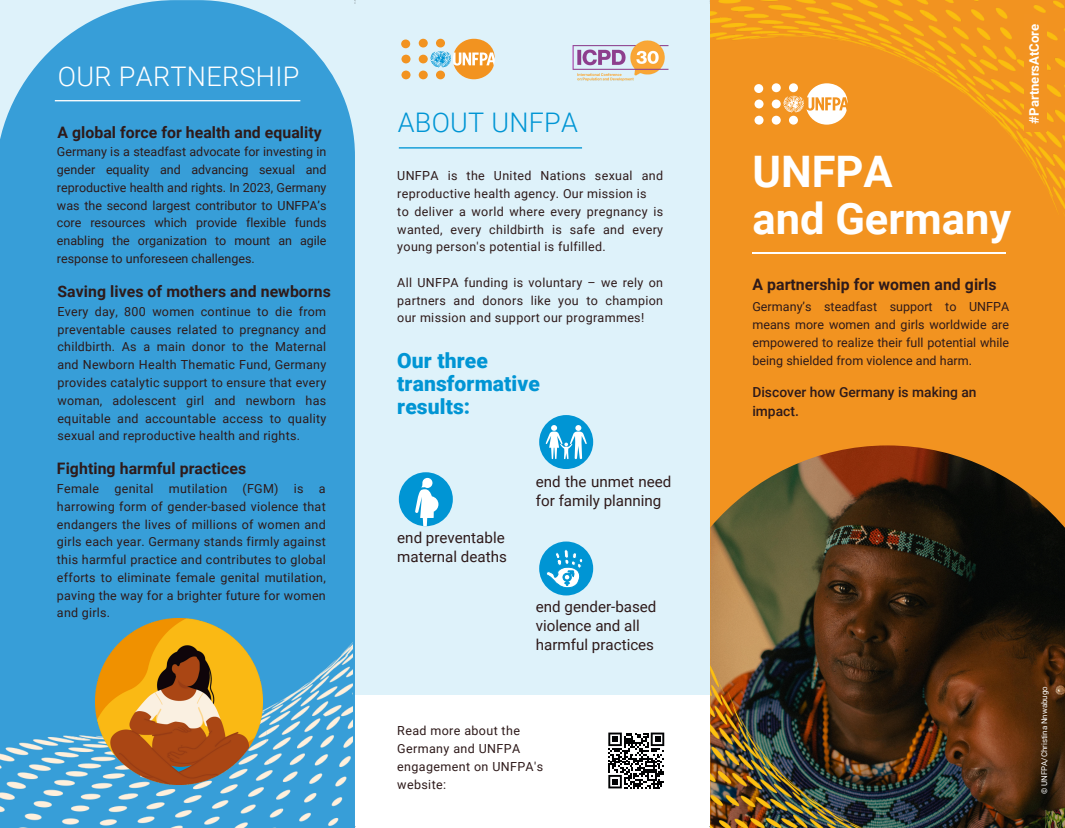
<style>
.page{position:relative;width:1065px;height:828px;background:#fff}
.page>*{position:absolute;margin:0;border:0;box-sizing:border-box;transform-origin:0 0}
.t1{font:700 43.5px/47.4px "Roboto";color:#fff}
.t2{font:300 27px "Roboto";letter-spacing:.015em;color:#fff}
.t3{font:300 27px "Roboto";letter-spacing:.01em;color:#0095d4}
.t4{font:900 21px/22.8px "Roboto";letter-spacing:.005em;color:#0095d4}
.t5{font:700 15.75px "Roboto";letter-spacing:.005em;color:#2e1a1a}
.t6{font:15.12px/18.8px "Roboto";color:#2e1a1a}
.t7{font:500 13.88px/18.8px "Roboto";color:#2e1a1a}
.t8{font:700 13.12px "Roboto";color:#fff}
.t9{font:12.5px/17.8px "Roboto";letter-spacing:.025em;color:#2e1a1a;text-align:justify}
.t10{font:7.88px "Roboto";color:#fff}
</style>
<div class="page">
<div style="left:0;top:0;width:709px;height:695px;background:#def2fa"></div>
<div style="left:0;top:0;width:355px;height:828px;background:#379ed8"></div>
<hr style="left:55px;top:100px;width:245px;height:1px;background:#fff">
<hr style="left:398px;top:147px;width:184px;height:2px;background:#0095d4">
<div style="left:418px;top:55px;width:9px;height:8px;background:#f29320;border-radius:50%"></div>
<div style="left:418px;top:71px;width:9px;height:8px;background:#f29320;border-radius:50%"></div>
<div style="left:418px;top:39px;width:9px;height:8px;background:#f29320;border-radius:50%"></div>
<div style="left:401px;top:55px;width:9px;height:8px;background:#f29320;border-radius:50%"></div>
<div style="left:401px;top:71px;width:9px;height:8px;background:#f29320;border-radius:50%"></div>
<div style="left:401px;top:39px;width:9px;height:9px;background:#f29320;border-radius:50%"></div>
<svg style="left:430px;top:39px;width:65px;height:40px"></svg>
<div style="left:539px;top:541px;width:54px;height:54px;background:#0095d4;border-radius:50%"></div>
<svg style="left:545px;top:549px;width:45px;height:39px"></svg>
<div style="left:539px;top:415px;width:54px;height:54px;background:#0095d4;border-radius:50%"></div>
<svg style="left:545px;top:425px;width:41px;height:34px"></svg>
<div style="left:398px;top:472px;width:54px;height:54px;background:#0095d4;border-radius:50%"></div>
<svg style="left:415px;top:478px;width:23px;height:49px"></svg>
<svg style="left:608px;top:732px;width:56px;height:56px"></svg>
<div style="left:709px;top:0;width:355px;height:828px;background:#f29320"></div>
<img style="left:710px;top:445px;width:354px;height:383px">
<img style="left:710px;top:0;width:354px;height:210px">
<img style="left:710px;top:662px;width:176px;height:166px">
<img style="left:0;top:603px;width:352px;height:225px">
<hr style="left:752px;top:252px;width:253px;height:1px;background:#fff">
<div style="left:771px;top:100px;width:9px;height:8px;background:#fff;border-radius:50%"></div>
<div style="left:771px;top:116px;width:9px;height:9px;background:#fff;border-radius:50%"></div>
<div style="left:771px;top:83px;width:9px;height:9px;background:#fff;border-radius:50%"></div>
<div style="left:754px;top:100px;width:9px;height:8px;background:#fff;border-radius:50%"></div>
<div style="left:754px;top:116px;width:9px;height:9px;background:#fff;border-radius:50%"></div>
<div style="left:754px;top:84px;width:9px;height:9px;background:#fff;border-radius:50%"></div>
<svg style="left:783px;top:83px;width:64px;height:42px"></svg>
<img style="left:96px;top:619px;width:166px;height:166px">
<div style="left:1023px;top:14px;width:23px;height:118px;background:#f29321"></div>
<img style="left:572px;top:40px;width:97px;height:41px">
<h5 class="t2" style="left:58px;top:61px;width:243px">OUR PARTNERSHIP</h5>
<p class="t5" style="left:57px;top:123px;width:265px">A global force for health and equality</p>
<h5 class="t3" style="left:397px;top:107px;width:181px">ABOUT UNFPA</h5>
<p class="t9" style="left:57px;top:143px;width:271px">Germany is a steadfast advocate for investing in gender equality and advancing sexual and reproductive health and rights. In 2023, Germany was the second largest contributor to UNFPA’s core resources which provide flexible funds enabling the organization to mount an agile response to unforeseen challenges.</p>
<h4 class="t1" style="left:752px;top:148px;width:260px">UNFPA<br>and Germany</h4>
<h4 class="t9" style="left:397px;top:167px;width:267px">UNFPA is the United Nations sexual and reproductive health agency. Our mission is</h4>
<p class="t9" style="left:397px;top:203px;width:267px">to deliver a world where every pregnancy is wanted, every childbirth is safe and every young person's potential is fulfilled.</p>
<p class="t9" style="left:397px;top:274px;width:267px">All UNFPA funding is voluntary – we rely on partners and donors like you to champion our mission and support our programmes!</p>
<h2 class="t5" style="left:57px;top:282px;width:275px">Saving lives of mothers and newborns</h2>
<p class="t5" style="left:752px;top:275px;width:245px">A partnership for women and girls</p>
<p class="t9" style="left:57px;top:303px;width:270px">Every day, 800 women continue to die from preventable causes related to pregnancy and childbirth. As a main donor to the Maternal and Newborn Health Thematic Fund, Germany provides catalytic support to ensure that every woman, adolescent girl and newborn has equitable and accountable access to quality sexual and reproductive health and rights.</p>
<p class="t9" style="left:752px;top:298px;width:258px">Germany’s steadfast support to UNFPA means more women and girls worldwide are empowered to realize their full potential while being shielded from violence and harm.</p>
<h5 class="t7" style="left:752px;top:383px;width:225px">Discover how Germany is making an impact.</h5>
<h6 class="t4" style="left:397px;top:350px;width:144px">Our three transformative results:</h6>
<p class="t5" style="left:57px;top:459px;width:191px">Fighting harmful practices</p>
<h6 class="t9" style="left:57px;top:480px;width:270px">Female genital mutilation (FGM) is a harrowing form of gender-based violence that endangers the lives of millions of women and girls each year. Germany stands firmly against this harmful practice and contributes to global efforts to eliminate female genital mutilation, paving the way for a brighter future for women and girls.</h6>
<p class="t6" style="left:397px;top:528px;width:111px">end preventable maternal deaths</p>
<p class="t6" style="left:535px;top:473px;width:137px">end the unmet need for family planning</p>
<p class="t6" style="left:535px;top:598px;width:122px">end gender-based violence and all harmful practices</p>
<h3 class="t9" style="left:397px;top:722px;width:147px;text-align:left">Read more about the<br>Germany and UNFPA engagement on UNFPA's website:</h3>
<h4 class="t8" style="left:1026px;top:124px;width:101px;rotate:-90deg">#PartnersAtCore</h4>
<h1 class="t10" style="left:1039px;top:794px;width:109px;rotate:-90deg">© UNFPA/Christina Nnwabugo</h1>
</div>
